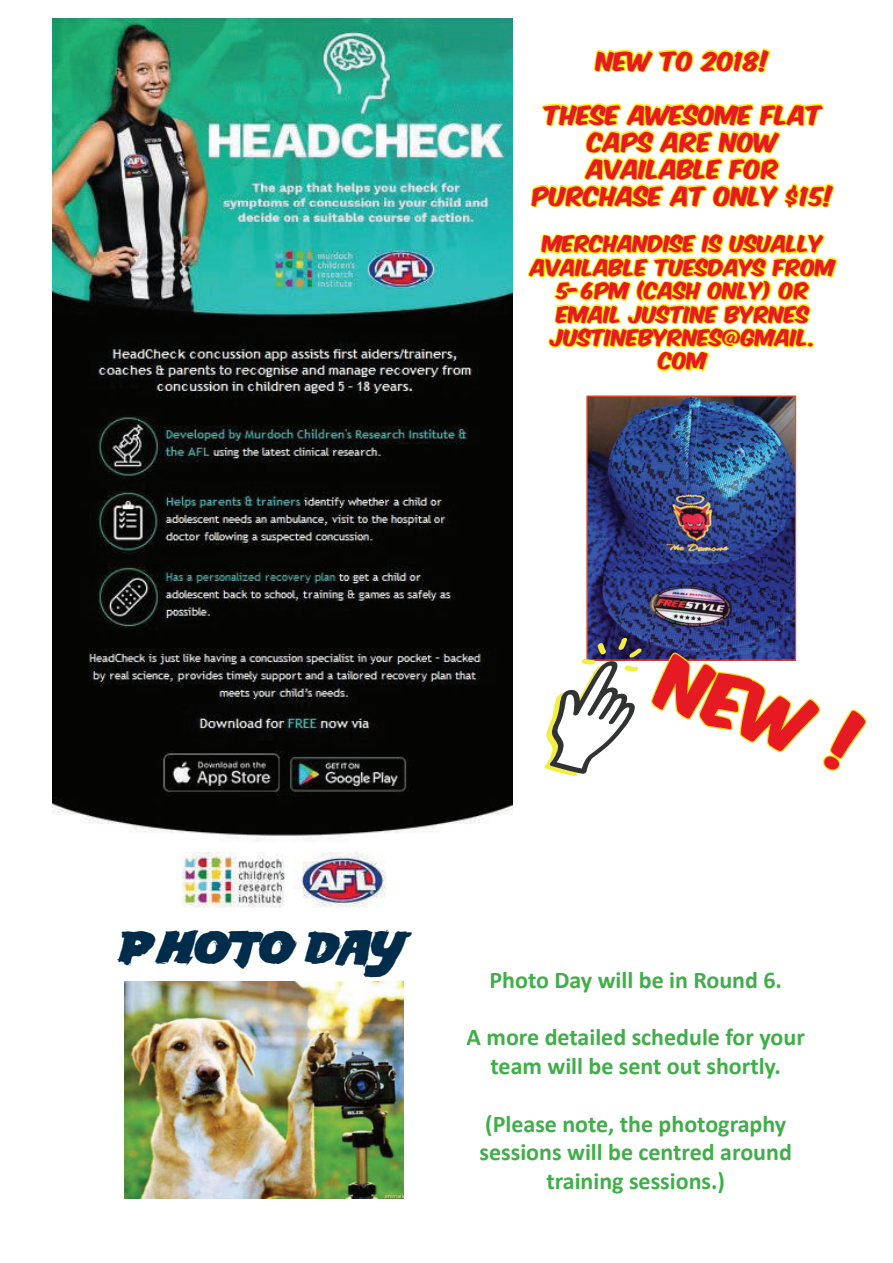
<style>
.page{position:relative;width:893px;height:1263px;background:#fff}
.page>*{position:absolute;margin:0;border:0;box-sizing:border-box;transform-origin:0 0}
.t1{font:65.25px "Komika Axis";color:#e51a23;scale:1.06 1}
.t2{font:45px "vtks Lemon Drop";color:#002c4b}
.t3{font:700 24px/28.8px "Calibri";color:#40ae49;text-align:center}
.t4{font:22.5px/27px "Komika Axis";color:#e51a23;text-align:center;scale:1.09 1}
.t5{font:19.5px/23.4px "Komika Axis";color:#e51a23;text-align:center;scale:1.09 1}
</style>
<div class="page">
<img style="left:588px;top:397px;width:206px;height:239px">
<div style="left:586px;top:395px;width:210px;height:266px;border:1px solid #ef4722"></div>
<svg style="left:527px;top:48px;width:311px;height:324px"></svg>
<img style="left:53px;top:18px;width:459px;height:890px">
<svg style="left:544px;top:636px;width:323px;height:140px"></svg>
<img style="left:125px;top:981px;width:278px;height:217px">
<p class="t4" style="left:597px;top:49px;width:160px">NEW TO 2018!</p>
<p class="t4" style="left:533px;top:103px;width:278px">THESE AWESOME FLAT<br>CAPS ARE NOW<br>AVAILABLE FOR<br>PURCHASE AT ONLY $15!</p>
<p class="t5" style="left:531px;top:234px;width:281px">MERCHANDISE IS USUALLY<br>AVAILABLE TUESDAYS FROM<br>5-6PM (CASH ONLY) OR<br>EMAIL JUSTINE BYRNES<br>JUSTINEBYRNES@GMAIL.<br>COM</p>
<h1 class="t1" style="left:675px;top:649px;width:198px;rotate:19deg">NEW !</h1>
<h2 class="t2" style="left:117px;top:921px;width:301px">PHOTO DAY!</h2>
<p class="t3" style="left:489px;top:965px;width:294px">Photo Day will be in Round 6.</p>
<p class="t3" style="left:467px;top:1023px;width:340px">A more detailed schedule for your team will be sent out shortly.</p>
<p class="t3" style="left:480px;top:1109px;width:314px">(Please note, the photography sessions will be centred around training sessions.)</p>
</div>
